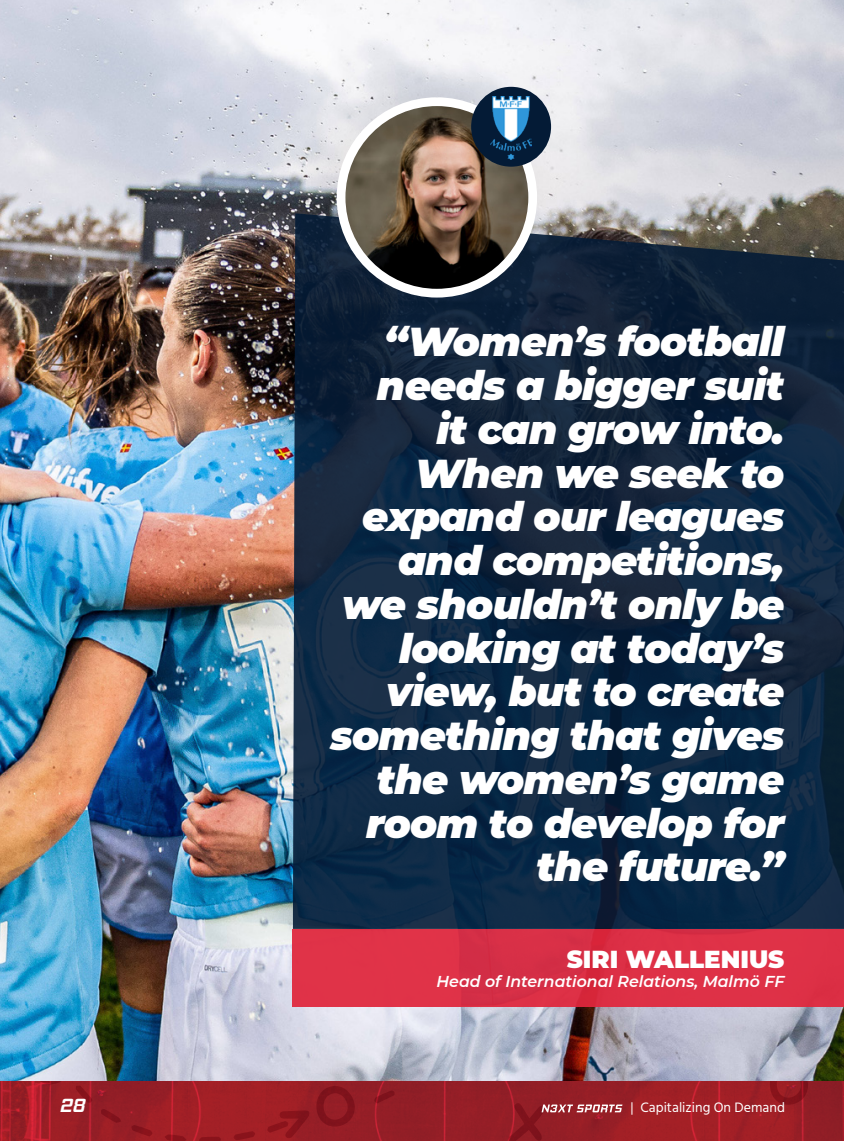
<style>
.page{position:relative;width:844px;height:1141px;background:#fff}
.page>*{position:absolute;margin:0;border:0;box-sizing:border-box;transform-origin:0 0}
.t1{font:italic 900 40.25px/43.8px "Montserrat";letter-spacing:-.02em;color:#fff;text-align:right}
.t2{font:900 24.5px "Montserrat";color:#fff}
.t3{font:italic 700 19.25px "Hemi Head Rg";color:#fff}
.t4{font:italic 600 15.75px "Montserrat";color:#fff}
.t5{font:14px "Hind";color:#fff}
</style>
<div class="page">
<img style="left:0;top:0;width:843px;height:1081px">
<svg style="left:293px;top:213px;width:550px;height:716px;background:#112840"></svg>
<div style="left:293px;top:929px;width:550px;height:78px;background:#de3147"></div>
<div style="left:285px;top:49px;width:276px;height:277px;background:#231f20;opacity:.07"></div>
<img style="left:341px;top:102px;width:191px;height:191px;border-radius:96px">
<div style="left:336px;top:97px;width:201px;height:201px;border:9px solid #fff;border-radius:50%"></div>
<div style="left:471px;top:87px;width:80px;height:80px;background:#041b36;border-radius:50%"></div>
<img style="left:490px;top:97px;width:41px;height:62px">
<svg style="left:0;top:1081px;width:843px;height:60px;background:#9a1e25"></svg>
<svg style="left:508px;top:1103px;width:114px;height:38px;background:#992b33"></svg>
<hr style="left:843px;top:1081px;width:1px;height:60px;background:#8a0010">
<p class="t1" style="left:330px;top:318px;width:455px">“Women’s football needs a bigger suit<br>it can grow into.<br>When we seek to expand our leagues and competitions, we shouldn’t only be looking at today’s view, but to create something that gives the women’s game room to develop for the future.”</p>
<p class="t2" style="left:566px;top:941px;width:219px">SIRI WALLENIUS</p>
<p class="t4" style="left:436px;top:970px;width:349px">Head of International Relations, Malmö FF</p>
<p class="t3" style="left:60px;top:1094px;width:26px">28</p>
<p class="t5" style="left:630px;top:1098px;width:156px">| Capitalizing On Demand</p>
</div>
